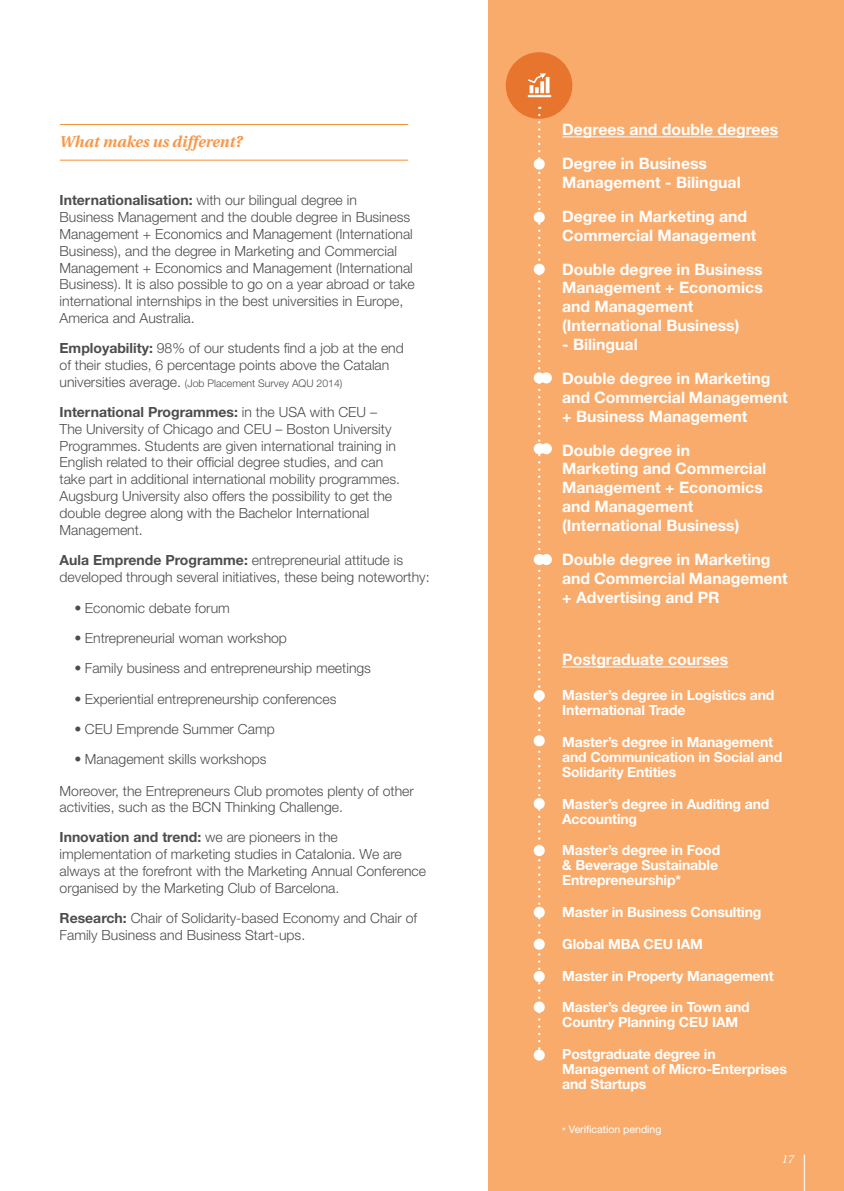
<style>
.page{position:relative;width:844px;height:1191px;background:#fff}
.page>*{position:absolute;margin:0;border:0;box-sizing:border-box;transform-origin:0 0}
.t1{font:700 15.75px/18.9px "Helvetica Neue LT Std";color:#fff}
.t2{font:italic 700 15.58px "Utopia";color:#f89748}
.t3{font:300 14px/16.8px "Helvetica Neue LT Std";color:#4d4d4f}
.t4{font:700 14px/14.9px "Helvetica Neue LT Std";letter-spacing:-.01em;color:#fff}
.t5{font:italic 11.38px "Utopia";color:#fff}
.t6{font:300 10.5px "Helvetica Neue LT Std";color:#4d4d4f}
.t7{font:10.5px "Helvetica Neue LT Std";color:#fff}
.s1{font-weight:700}
.s2{font-size:14px}
.s3{font-weight:400;font-stretch:condensed}
</style>
<div class="page">
<div style="left:488px;top:0;width:355px;height:1191px;background:#f9ab6c"></div>
<hr style="left:60px;top:124px;width:348px;height:1px;background:#f78e35">
<hr style="left:60px;top:160px;width:348px;height:1px;background:#f78e35">
<div style="left:505px;top:52px;width:67px;height:67px;background:#e7752e;border-radius:50%"></div>
<hr style="left:527px;top:95px;width:24px;height:2px;background:#fff">
<hr style="left:545px;top:77px;width:4px;height:16px;background:#fff">
<svg style="left:528px;top:73px;width:18px;height:20px"></svg>
<hr style="left:562px;top:136px;width:216px;height:1px;background:#fff">
<hr style="left:562px;top:666px;width:166px;height:1px;background:#fff">
<svg style="left:538px;top:115px;width:2px;height:934px"></svg>
<div style="left:533px;top:212px;width:11px;height:11px;background:#fff;border-radius:50%"></div>
<div style="left:533px;top:158px;width:11px;height:12px;background:#fff;border-radius:50%"></div>
<div style="left:533px;top:690px;width:11px;height:11px;background:#fff;border-radius:50%"></div>
<div style="left:533px;top:735px;width:11px;height:11px;background:#fff;border-radius:50%"></div>
<div style="left:533px;top:264px;width:11px;height:11px;background:#fff;border-radius:50%"></div>
<div style="left:533px;top:845px;width:11px;height:11px;background:#fff;border-radius:50%"></div>
<div style="left:533px;top:798px;width:11px;height:11px;background:#fff;border-radius:50%"></div>
<div style="left:533px;top:971px;width:11px;height:11px;background:#fff;border-radius:50%"></div>
<div style="left:533px;top:1001px;width:11px;height:11px;background:#fff;border-radius:50%"></div>
<div style="left:533px;top:938px;width:11px;height:11px;background:#fff;border-radius:50%"></div>
<div style="left:533px;top:906px;width:11px;height:12px;background:#fff;border-radius:50%"></div>
<div style="left:533px;top:1049px;width:11px;height:11px;background:#fff;border-radius:50%"></div>
<div style="left:533px;top:554px;width:11px;height:11px;background:#fff;border-radius:50%"></div>
<div style="left:540px;top:554px;width:11px;height:11px;background:#fff;border-radius:50%"></div>
<div style="left:533px;top:443px;width:11px;height:11px;background:#fff;border-radius:50%"></div>
<div style="left:540px;top:443px;width:11px;height:11px;background:#fff;border-radius:50%"></div>
<div style="left:533px;top:372px;width:11px;height:11px;background:#fff;border-radius:50%"></div>
<div style="left:540px;top:372px;width:11px;height:11px;background:#fff;border-radius:50%"></div>
<hr style="left:803px;top:1154px;width:1px;height:37px;background:#fff">
<p class="t2" style="left:60px;top:133px;width:184px">What makes us different?</p>
<p class="t1" style="left:562px;top:112px;width:217px;line-height:33.8px">Degrees and double degrees<br>Degree in Business</p>
<p class="t1" style="left:562px;top:165px;width:186px;line-height:33.8px">Management - Bilingual<br>Degree in Marketing and</p>
<p class="t1" style="left:562px;top:218px;width:202px;line-height:33.8px">Commercial Management<br>Double degree in Business</p>
<p class="t1" style="left:562px;top:278px;width:202px">Management + Economics and Management (International Business)</p>
<p class="t1" style="left:562px;top:327px;width:210px;line-height:33.8px">- Bilingual<br>Double degree in Marketing</p>
<p class="t1" style="left:562px;top:387px;width:227px">and Commercial Management + Business Management</p>
<p class="t1" style="left:562px;top:440px;width:205px">Double degree in<br>Marketing and Commercial<br>Management + Economics and Management (International Business)</p>
<p class="t1" style="left:562px;top:549px;width:227px">Double degree in Marketing and Commercial Management + Advertising and PR</p>
<p class="t3" style="left:60px;top:192px;width:357px"><span class="s1">Internationalisation:</span> with our bilingual degree in Business Management and the double degree in Business Management + Economics and Management (International Business), and the degree in Marketing and Commercial Management + Economics and Management (International Business). It is also possible to go on a year abroad or take international internships in the best universities in Europe, America and Australia.</p>
<p class="t3" style="left:60px;top:339px;width:346px"><span class="s1">Employability:</span> 98% of our students find a job at the end of their studies, 6 percentage points above the Catalan</p>
<p class="t6" style="left:60px;top:377px;width:284px"><span class="s2">universities average.</span> (Job Placement Survey AQU 2014)</p>
<p class="t3" style="left:60px;top:403px;width:342px"><span class="s1">International Programmes:</span> in the USA with CEU – The University of Chicago and CEU – Boston University Programmes. Students are given international training in English related to their official degree studies, and can take part in additional international mobility programmes.<br>Augsburg University also offers the possibility to get the double degree along with the Bachelor International Management.</p>
<p class="t3" style="left:60px;top:551px;width:371px"><span class="s1">Aula Emprende Programme:</span> entrepreneurial attitude is developed through several initiatives, these being noteworthy:</p>
<p class="t3" style="left:74px;top:599px;width:157px"><span class="s3">•</span> Economic debate forum</p>
<p class="t3" style="left:74px;top:629px;width:214px"><span class="s3">•</span> Entrepreneurial woman workshop</p>
<p class="t3" style="left:74px;top:660px;width:298px"><span class="s3">•</span> Family business and entrepreneurship meetings</p>
<p class="t3" style="left:74px;top:690px;width:263px"><span class="s3">•</span> Experiential entrepreneurship conferences</p>
<p class="t3" style="left:74px;top:720px;width:202px"><span class="s3">•</span> CEU Emprende Summer Camp</p>
<p class="t3" style="left:74px;top:750px;width:194px"><span class="s3">•</span> Management skills workshops</p>
<p class="t3" style="left:60px;top:782px;width:356px">Moreover, the Entrepreneurs Club promotes plenty of other activities, such as the BCN Thinking Challenge.</p>
<p class="t3" style="left:60px;top:828px;width:368px"><span class="s1">Innovation and trend:</span> we are pioneers in the implementation of marketing studies in Catalonia. We are always at the forefront with the Marketing Annual Conference organised by the Marketing Club of Barcelona.</p>
<p class="t3" style="left:60px;top:909px;width:359px"><span class="s1">Research:</span> Chair of Solidarity-based Economy and Chair of<br>Family Business and Business Start-ups.</p>
<p class="t1" style="left:562px;top:650px;width:167px">Postgraduate courses</p>
<p class="t4" style="left:562px;top:687px;width:214px">Master’s degree in Logistics and<br>International Trade</p>
<p class="t4" style="left:562px;top:734px;width:221px">Master’s degree in Management and Communication in Social and<br>Solidarity Entities</p>
<p class="t4" style="left:562px;top:796px;width:209px">Master’s degree in Auditing and<br>Accounting</p>
<p class="t4" style="left:562px;top:842px;width:159px">Master’s degree in Food &amp; Beverage Sustainable<br>Entrepreneurship*</p>
<p class="t4" style="left:562px;top:904px;width:201px">Master in Business Consulting</p>
<p class="t4" style="left:562px;top:936px;width:142px">Global MBA CEU IAM</p>
<p class="t4" style="left:562px;top:967px;width:213px">Master in Property Management</p>
<p class="t4" style="left:562px;top:999px;width:189px">Master’s degree in Town and<br>Country Planning CEU IAM</p>
<p class="t4" style="left:562px;top:1046px;width:226px">Postgraduate degree in<br>Management of Micro-Enterprises and Startups</p>
<p class="t7" style="left:562px;top:1122px;width:101px">* Verification pending</p>
<p class="t5" style="left:781px;top:1153px;width:14px">17</p>
</div>
